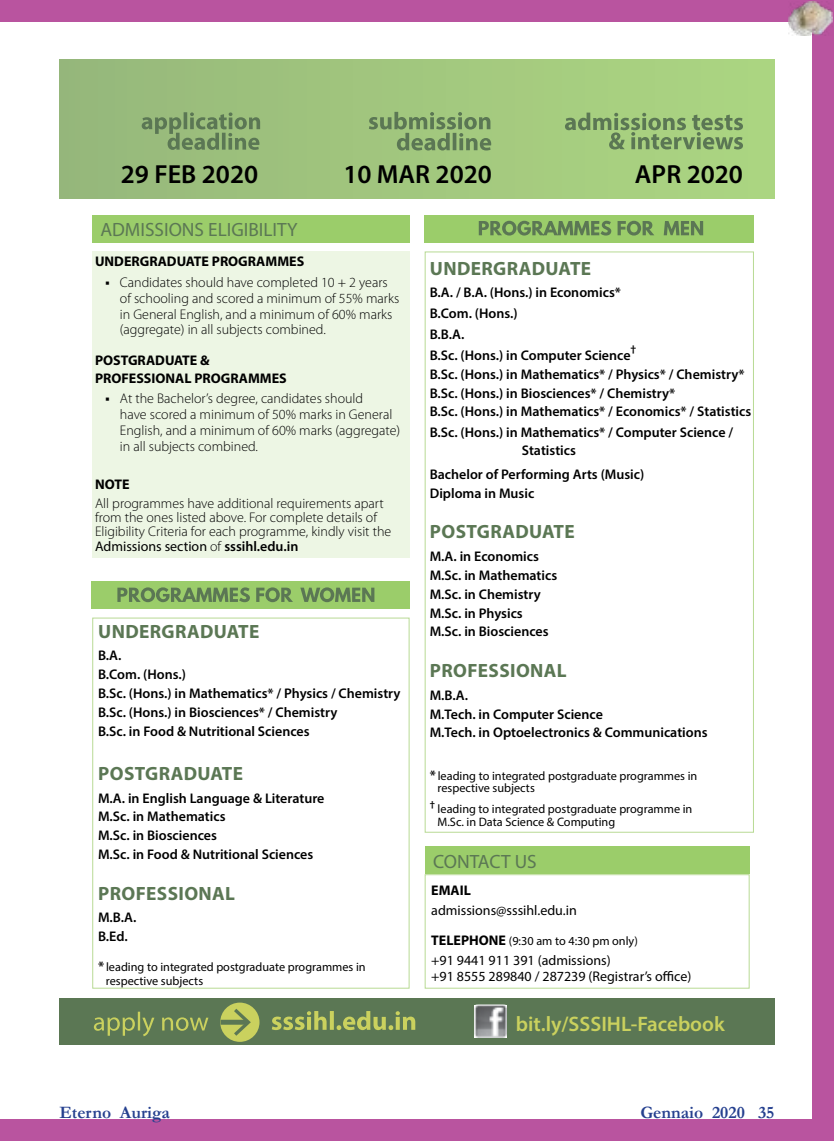
<style>
.page{position:relative;width:834px;height:1141px;background:#fff}
.page>*{position:absolute;margin:0;border:0;box-sizing:border-box;transform-origin:0 0}
.t1{font:600 26.25px "Myriad Pro";color:#000}
.t2{font:600 21px "Myriad Pro";color:#cad15e}
.t3{font:700 19.25px "Myriad Pro";letter-spacing:.02em;color:#5b7754}
.t4{font:19.25px "Myriad Pro";color:#5b7754}
.t5{font:700 17.5px "Garamond";color:#25408f}
.t6{font:600 14px/18.9px "Myriad Pro";color:#000}
.t7{font:300 14px/15.8px "Myriad Pro";color:#000}
.t8{font:14px/15.8px "Myriad Pro";color:#000}
.t9{font:700 14px/17.2px "Myriad Pro";color:#000}
.t10{font:12.25px/12.2px "Myriad Pro";color:#000}
.t11{font:600 11.2px "Myriad Pro";color:#000}
.t12{font:600 10.15px "Myriad Pro";color:#000}
.s1{font-weight:300}
.s2{font-weight:600}
.s3{font-weight:600;font-size:14px}
.s4{font-weight:700;font-size:14px}
</style>
<div class="page">
<div style="left:0;top:0;width:833px;height:1141px;background:#b9549f"></div>
<div style="left:0;top:22px;width:811px;height:1097px;background:#fff"></div>
<img style="left:788px;top:2px;width:44px;height:33px">
<div style="left:60px;top:60px;width:714px;height:138px;background:linear-gradient(to right,#96b87b,#acd681)"></div>
<svg style="left:142px;top:112px;width:118px;height:38px;background:#83a36d"></svg>
<svg style="left:565px;top:113px;width:177px;height:37px;background:#8db271"></svg>
<svg style="left:369px;top:112px;width:122px;height:39px;background:#89ab6f"></svg>
<div style="left:60px;top:999px;width:714px;height:46px;background:#5b7754"></div>
<svg style="left:272px;top:1011px;width:143px;height:19px"></svg>
<svg style="left:94px;top:1012px;width:114px;height:24px"></svg>
<img style="left:474px;top:1005px;width:32px;height:32px">
<div style="left:220px;top:1003px;width:39px;height:39px;background:#cad15e;border-radius:50%"></div>
<div style="left:220px;top:1020px;width:27px;height:5px;background:#5b7754"></div>
<svg style="left:234px;top:1009px;width:17px;height:27px"></svg>
<div style="left:92px;top:618px;width:317px;height:371px;border:1px solid #b8da94"></div>
<div style="left:91px;top:581px;width:318px;height:27px;background:#9bcd6a"></div>
<div style="left:424px;top:215px;width:329px;height:27px;background:#9bcd6a"></div>
<div style="left:92px;top:252px;width:317px;height:306px;background:#edf6e4"></div>
<div style="left:92px;top:215px;width:317px;height:27px;background:#9bcd6a"></div>
<div style="left:425px;top:847px;width:324px;height:27px;background:#9bcd6a"></div>
<svg style="left:117px;top:587px;width:257px;height:15px"></svg>
<svg style="left:478px;top:221px;width:225px;height:15px"></svg>
<div style="left:424px;top:874px;width:325px;height:115px;border:1px solid #b8da94"></div>
<h1 class="t1" style="left:121px;top:157px;width:139px">29 FEB 2020</h1>
<h1 class="t1" style="left:343px;top:157px;width:150px">10 MAR 2020</h1>
<h1 class="t1" style="left:634px;top:157px;width:110px">APR 2020</h1>
<h3 class="t4" style="left:100px;top:217px;width:199px">ADMISSIONS ELIGIBILITY</h3>
<p class="t9" style="left:95px;top:253px;width:211px">UNDERGRADUATE PROGRAMMES</p>
<p class="t7" style="left:120px;top:275px;width:281px;text-indent:-15px">▪ Candidates should have completed 10 + 2 years of schooling and scored a minimum of 55% marks in General English, and a minimum of 60% marks (aggregate) in all subjects combined.</p>
<p class="t9" style="left:95px;top:352px;width:193px">POSTGRADUATE &amp;<br>PROFESSIONAL PROGRAMMES</p>
<p class="t7" style="left:120px;top:391px;width:282px;text-indent:-15px">▪ At the Bachelor’s degree, candidates should<br>have scored a minimum of 50% marks in General English, and a minimum of 60% marks (aggregate) in all subjects combined.</p>
<p class="t9" style="left:95px;top:475px;width:36px">NOTE</p>
<p class="t7" style="left:95px;top:496px;width:298px;line-height:14px">All programmes have additional requirements apart from the ones listed above. For complete details of<br>Eligibility Criteria for each programme, kindly visit the</p>
<p class="t8" style="left:95px;top:539px;width:205px">Admissions section <span class="s1">of</span> <span class="s2">sssihl.edu.in</span></p>
<h3 class="t3" style="left:98px;top:619px;width:163px">UNDERGRADUATE</h3>
<p class="t6" style="left:98px;top:646px;width:304px">B.A.<br>B.Com. (Hons.)<br>B.Sc. (Hons.) in Mathematics* / Physics / Chemistry<br>B.Sc. (Hons.) in Biosciences* / Chemistry<br>B.Sc. in Food &amp; Nutritional Sciences</p>
<h3 class="t3" style="left:98px;top:761px;width:146px">POSTGRADUATE</h3>
<p class="t6" style="left:98px;top:788px;width:228px">M.A. in English Language &amp; Literature<br>M.Sc. in Mathematics<br>M.Sc. in Biosciences<br>M.Sc. in Food &amp; Nutritional Sciences</p>
<h3 class="t3" style="left:98px;top:881px;width:138px">PROFESSIONAL</h3>
<p class="t6" style="left:98px;top:908px;width:40px">M.B.A.<br>B.Ed.</p>
<p class="t10" style="left:106px;top:960px;width:261px;line-height:14px;text-indent:-8px"><span class="s3">*</span> leading to integrated postgraduate programmes in respective subjects</p>
<h3 class="t3" style="left:430px;top:256px;width:163px">UNDERGRADUATE</h3>
<p class="t6" style="left:429px;top:282px;width:202px;line-height:20.7px">B.A. / B.A. (Hons.) in Economics*<br>B.Com. (Hons.)<br>B.B.A.<br>B.Sc. (Hons.) in Computer Science</p>
<p class="t11" style="left:630px;top:342px;width:7px">†</p>
<p class="t6" style="left:429px;top:364px;width:323px">B.Sc. (Hons.) in Mathematics* / Physics* / Chemistry*<br>B.Sc. (Hons.) in Biosciences* / Chemistry*<br>B.Sc. (Hons.) in Mathematics* / Economics* / Statistics</p>
<p class="t6" style="left:429px;top:423px;width:305px">B.Sc. (Hons.) in Mathematics* / Computer Science /</p>
<p class="t6" style="left:429px;top:464px;width:216px">Bachelor of Performing Arts (Music)<br>Diploma in Music</p>
<h3 class="t3" style="left:430px;top:519px;width:146px">POSTGRADUATE</h3>
<p class="t6" style="left:429px;top:546px;width:129px">M.A. in Economics<br>M.Sc. in Mathematics<br>M.Sc. in Chemistry<br>M.Sc. in Physics<br>M.Sc. in Biosciences</p>
<h3 class="t3" style="left:430px;top:658px;width:138px">PROFESSIONAL</h3>
<p class="t6" style="left:429px;top:685px;width:279px">M.B.A.<br>M.Tech. in Computer Science<br>M.Tech. in Optoelectronics &amp; Communications</p>
<p class="t10" style="left:437px;top:770px;width:261px;text-indent:-8px"><span class="s3">*</span> leading to integrated postgraduate programmes in respective subjects</p>
<p class="t12" style="left:429px;top:798px;width:7px">†</p>
<p class="t10" style="left:437px;top:803px;width:256px">leading to integrated postgraduate programme in<br>M.Sc. in Data Science &amp; Computing</p>
<p class="t6" style="left:521px;top:440px;width:56px">Statistics</p>
<h3 class="t4" style="left:433px;top:849px;width:105px">CONTACT US</h3>
<p class="t9" style="left:431px;top:881px;width:41px">EMAIL</p>
<p class="t8" style="left:431px;top:902px;width:147px">admissions@sssihl.edu.in</p>
<p class="t10" style="left:431px;top:934px;width:208px"><span class="s4">TELEPHONE</span> (9:30 am to 4:30 pm only)</p>
<p class="t8" style="left:431px;top:953px;width:261px">+91 9441 911 391 (admissions)<br>+91 8555 289840 / 287239 (Registrar’s office)</p>
<h2 class="t2" style="left:515px;top:1011px;width:210px">bit.ly/SSSIHL-Facebook</h2>
<p class="t5" style="left:60px;top:1102px;width:112px">Eterno Auriga</p>
<p class="t5" style="left:640px;top:1102px;width:135px">Gennaio 2020 35</p>
</div>
